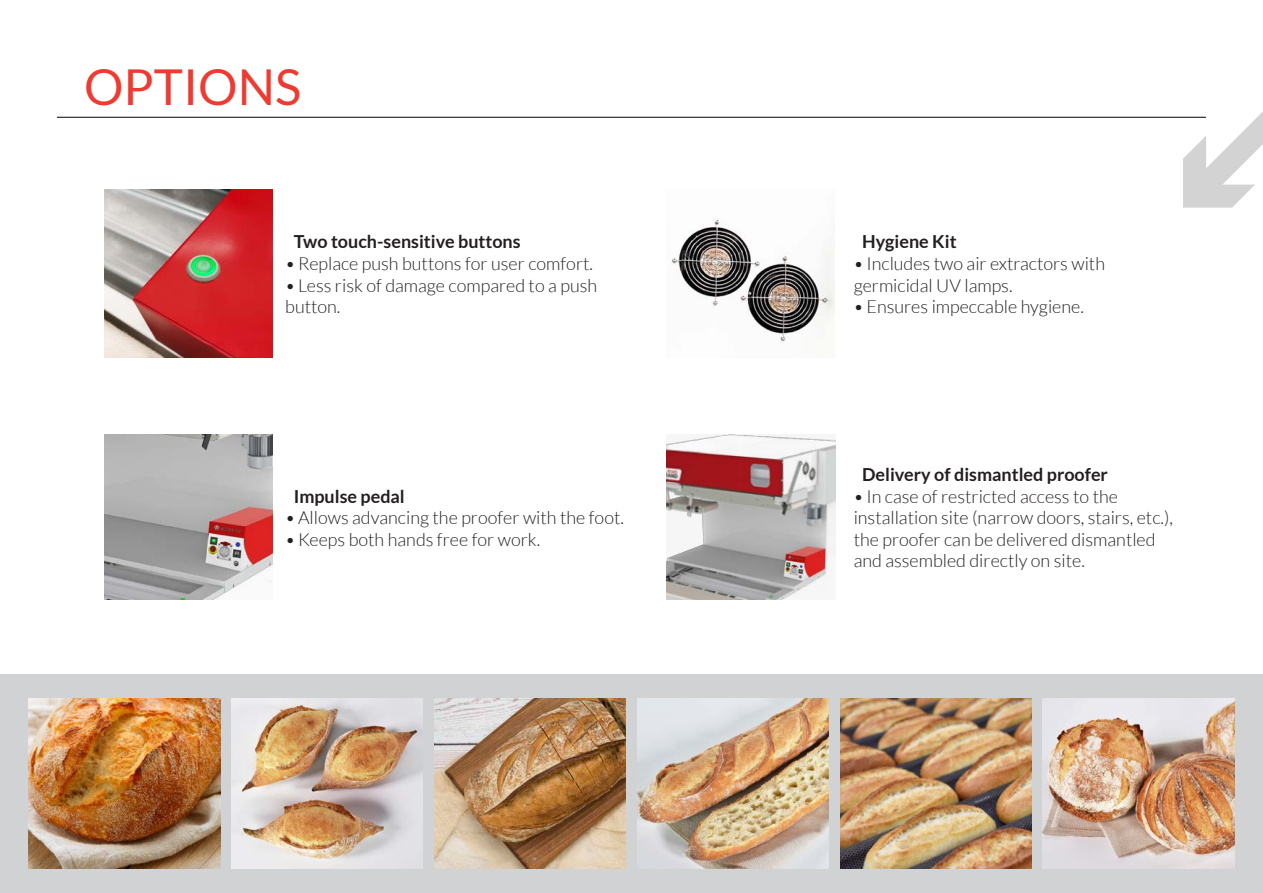
<style>
.page{position:relative;width:1263px;height:893px;background:#fff}
.page>*{position:absolute;margin:0;border:0;box-sizing:border-box;transform-origin:0 0}
.t1{font:49.5px "Lato";color:#ee3b32}
.t2{font:300 18px/21.6px "Lato";color:#231f20}
.t3{font:700 18px "Lato";color:#231f20}
</style>
<div class="page">
<hr style="left:57px;top:117px;width:1149px;height:1px;background:#000004">
<svg style="left:1183px;top:112px;width:80px;height:96px"></svg>
<img style="left:666px;top:434px;width:169px;height:166px">
<img style="left:104px;top:434px;width:169px;height:166px">
<img style="left:671px;top:219px;width:164px;height:139px">
<img style="left:104px;top:189px;width:169px;height:169px">
<div style="left:0;top:674px;width:1263px;height:219px;background:#d1d2d4"></div>
<img style="left:232px;top:699px;width:191px;height:170px">
<img style="left:29px;top:699px;width:191px;height:170px">
<img style="left:434px;top:699px;width:192px;height:170px">
<img style="left:637px;top:699px;width:191px;height:170px">
<img style="left:840px;top:699px;width:191px;height:170px">
<img style="left:1043px;top:699px;width:191px;height:170px">
<p class="t1" style="left:84px;top:59px;width:219px">OPTIONS</p>
<p class="t3" style="left:294px;top:232px;width:228px">Two touch-sensitive buttons</p>
<p class="t2" style="left:285px;top:253px;width:309px">•Replace push buttons for user comfort.</p>
<p class="t2" style="left:285px;top:274px;width:313px">•Less risk of damage compared to a push button.</p>
<p class="t3" style="left:294px;top:486px;width:113px">Impulse pedal</p>
<p class="t2" style="left:285px;top:507px;width:340px">•Allows advancing the proofer with the foot.</p>
<p class="t2" style="left:285px;top:528px;width:256px">•Keeps both hands free for work.</p>
<p class="t3" style="left:862px;top:232px;width:96px">Hygiene Kit</p>
<p class="t2" style="left:854px;top:253px;width:253px">•Includes two air extractors with germicidal UV lamps.</p>
<p class="t2" style="left:854px;top:296px;width:232px">•Ensures impeccable hygiene.</p>
<p class="t3" style="left:862px;top:464px;width:247px">Delivery of dismantled proofer</p>
<p class="t2" style="left:854px;top:485px;width:321px">•In case of restricted access to the installation site (narrow doors, stairs, etc.), the proofer can be delivered dismantled and assembled directly on site.</p>
</div>
